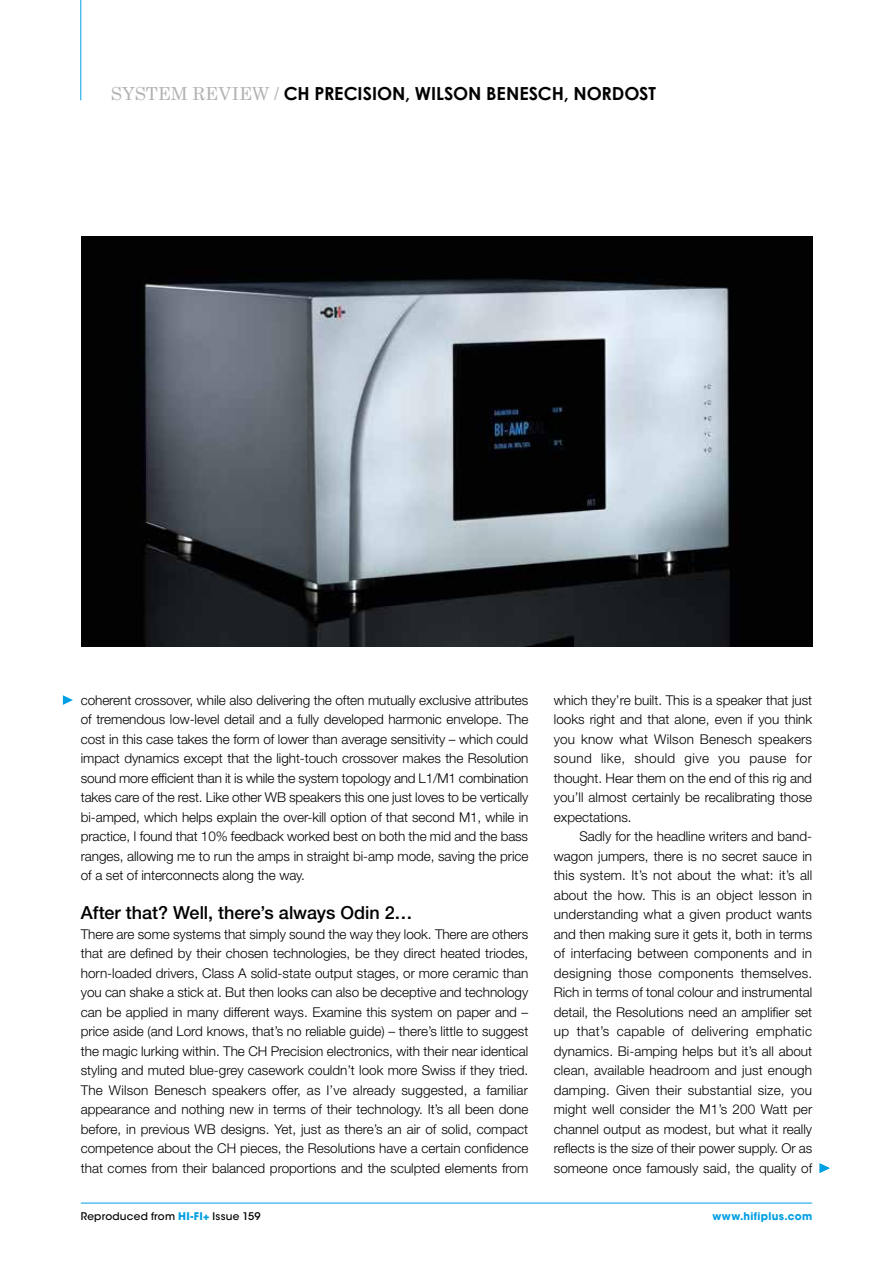
<style>
.page{position:relative;width:893px;height:1263px;background:#fff}
.page>*{position:absolute;margin:0;border:0;box-sizing:border-box;transform-origin:0 0}
.t1{font:700 18px "Century Gothic";letter-spacing:-.005em;color:#000}
.t2{font:500 18px "Helvetica Neue LT Std";color:#000}
.t3{font:300 13.5px/19.5px "Helvetica Neue LT Std";color:#000;text-align:justify}
.t4{font:500 10.5px "ITC Avant Garde Std";letter-spacing:.02em;color:#000}
.t5{font:700 10.5px "ITC Avant Garde Std";letter-spacing:.03em;color:#009fe3}
.s1{font-family:"Century Schoolbook";font-weight:400;color:#b3b2b2}
.s2{font-weight:700;color:#009fe3}
</style>
<div class="page">
<img style="left:81px;top:237px;width:731px;height:409px">
<hr style="left:81px;top:1203px;width:731px;height:1px;background:#009fe3">
<hr style="left:80px;top:0;width:1px;height:100px;background:#009fe3">
<svg style="left:820px;top:1163px;width:10px;height:10px"></svg>
<svg style="left:63px;top:695px;width:10px;height:10px"></svg>
<h1 class="t1" style="left:111px;top:82px;width:547px"><span class="s1">SYSTEM REVIEW /</span> CH PRECISION, WILSON BENESCH, NORDOST</h1>
<p class="t3" style="left:81px;top:690px;width:449px">coherent crossover, while also delivering the often mutually exclusive attributes of tremendous low-level detail and a fully developed harmonic envelope. The cost in this case takes the form of lower than average sensitivity – which could impact dynamics except that the light-touch crossover makes the Resolution sound more efficient than it is while the system topology and L1/M1 combination takes care of the rest. Like other WB speakers this one just loves to be vertically bi-amped, which helps explain the over-kill option of that second M1, while in practice, I found that 10% feedback worked best on both the mid and the bass ranges, allowing me to run the amps in straight bi-amp mode, saving the price of a set of interconnects along the way.</p>
<h1 class="t2" style="left:81px;top:902px;width:333px">After that? Well, there’s always Odin 2…</h1>
<p class="t3" style="left:81px;top:924px;width:449px">There are some systems that simply sound the way they look. There are others that are defined by their chosen technologies, be they direct heated triodes, horn-loaded drivers, Class A solid-state output stages, or more ceramic than you can shake a stick at. But then looks can also be deceptive and technology can be applied in many different ways. Examine this system on paper and – price aside (and Lord knows, that’s no reliable guide) – there’s little to suggest the magic lurking within. The CH Precision electronics, with their near identical styling and muted blue-grey casework couldn’t look more Swiss if they tried.<br>The Wilson Benesch speakers offer, as I’ve already suggested, a familiar appearance and nothing new in terms of their technology. It’s all been done before, in previous WB designs. Yet, just as there’s an air of solid, compact competence about the CH pieces, the Resolutions have a certain confidence that comes from their balanced proportions and the sculpted elements from</p>
<p class="t3" style="left:554px;top:690px;width:260px">which they’re built. This is a speaker that just looks right and that alone, even if you think you know what Wilson Benesch speakers sound like, should give you pause for thought. Hear them on the end of this rig and you’ll almost certainly be recalibrating those expectations.</p>
<p class="t3" style="left:554px;top:826px;width:260px;text-indent:26px">Sadly for the headline writers and band&shy;wagon jumpers, there is no secret sauce in this system. It’s not about the what: it’s all about the how. This is an object lesson in understanding what a given product wants and then making sure it gets it, both in terms of interfacing between components and in designing those components themselves.<br>Rich in terms of tonal colour and instrumental detail, the Resolutions need an amplifier set up that’s capable of delivering emphatic dynamics. Bi-amping helps but it’s all about clean, available headroom and just enough damping. Given their substantial size, you might well consider the M1’s 200 Watt per channel output as modest, but what it really reflects is the size of their power supply. Or as someone once famously said, the quality of</p>
<p class="t4" style="left:81px;top:1210px;width:181px">Reproduced from <span class="s2">HI-FI+</span> Issue 159</p>
<p class="t5" style="left:712px;top:1210px;width:101px">www.hifiplus.com</p>
</div>
